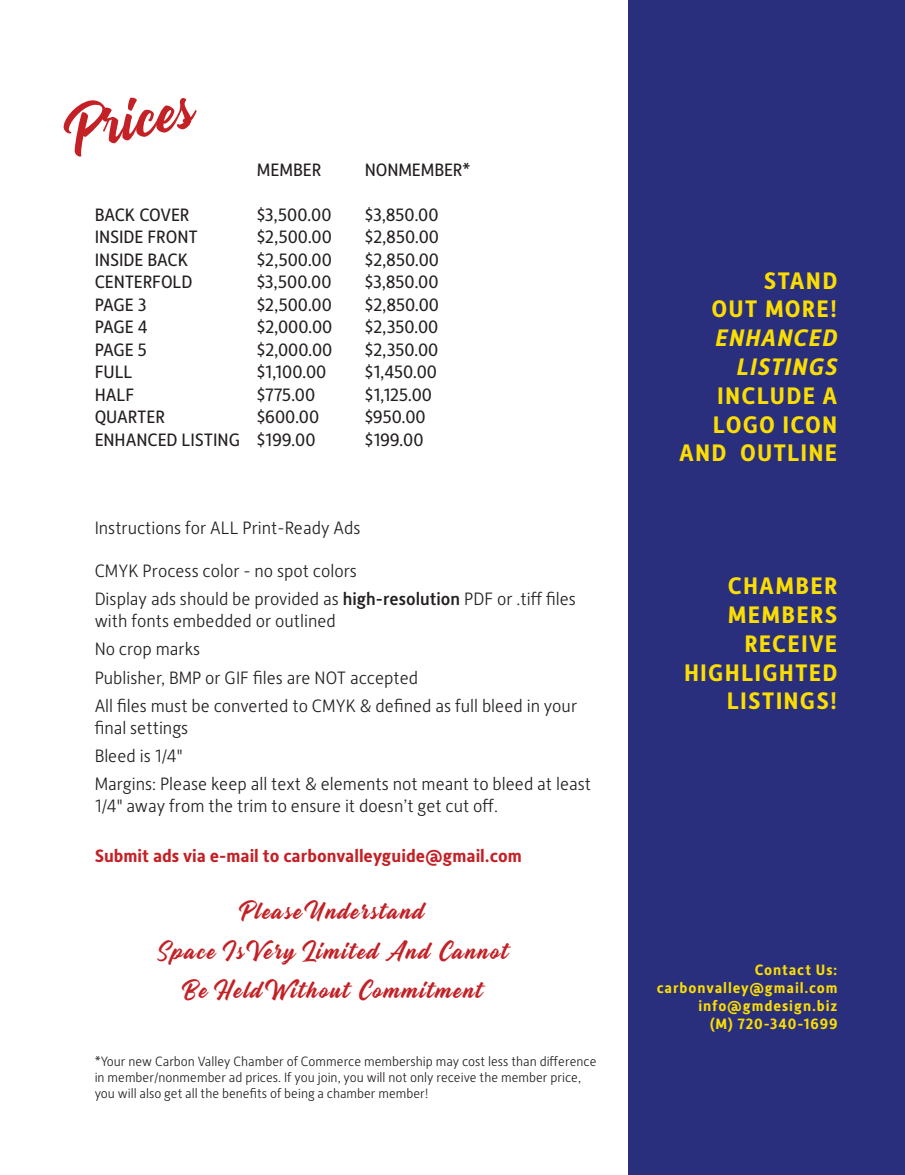
<style>
.page{position:relative;width:905px;height:1175px;background:#fff}
.page>*{position:absolute;margin:0;border:0;box-sizing:border-box;transform-origin:0 0}
.t1{font:78px "Madame";color:#c32126}
.t2{font:31.5px/39.6px "Madame";letter-spacing:.05em;color:#c32126;text-align:center}
.t3{font:700 24px/28.8px "Alber New";letter-spacing:.05em;color:#fbde00;text-align:right}
.t4{font:italic 700 24px/28.8px "Alber New";letter-spacing:.045em;color:#fbde00;text-align:right}
.t5{font:300 18px/28.3px "Alber New";color:#231f20}
.t6{font:18px "Alber New";letter-spacing:-.005em;color:#231f20}
.t7{font:700 18px "Alber New";color:#c32126}
.t8{font:700 15px/18px "Alber New";letter-spacing:.06em;color:#fbde00;text-align:right}
.t9{font:300 13.5px/16.2px "Alber New";color:#231f20}
.s1{font-weight:500}
</style>
<div class="page">
<div style="left:628px;top:0;width:276px;height:1174px;background:#2a2f7d"></div>
<h1 class="t1" style="left:67px;top:93px;width:122px;rotate:-12deg">Prices</h1>
<p class="t6" style="left:257px;top:158px;width:66px">MEMBER</p>
<p class="t6" style="left:365px;top:158px;width:107px">NONMEMBER*</p>
<p class="t6" style="left:95px;top:203px;width:96px">BACK COVER</p>
<p class="t6" style="left:257px;top:203px;width:76px">$3,500.00</p>
<p class="t6" style="left:365px;top:203px;width:75px">$3,850.00</p>
<p class="t6" style="left:95px;top:225px;width:105px">INSIDE FRONT</p>
<p class="t6" style="left:257px;top:225px;width:77px">$2,500.00</p>
<p class="t6" style="left:365px;top:225px;width:76px">$2,850.00</p>
<p class="t6" style="left:95px;top:248px;width:95px">INSIDE BACK</p>
<p class="t6" style="left:257px;top:248px;width:77px">$2,500.00</p>
<p class="t6" style="left:365px;top:248px;width:76px">$2,850.00</p>
<p class="t6" style="left:95px;top:270px;width:99px">CENTERFOLD</p>
<p class="t6" style="left:257px;top:270px;width:76px">$3,500.00</p>
<p class="t6" style="left:365px;top:270px;width:75px">$3,850.00</p>
<p class="t6" style="left:95px;top:293px;width:53px">PAGE 3</p>
<p class="t6" style="left:257px;top:293px;width:77px">$2,500.00</p>
<p class="t6" style="left:365px;top:293px;width:76px">$2,850.00</p>
<p class="t6" style="left:95px;top:315px;width:54px">PAGE 4</p>
<p class="t6" style="left:257px;top:315px;width:77px">$2,000.00</p>
<p class="t6" style="left:365px;top:315px;width:75px">$2,350.00</p>
<p class="t6" style="left:95px;top:338px;width:54px">PAGE 5</p>
<p class="t6" style="left:257px;top:338px;width:77px">$2,000.00</p>
<p class="t6" style="left:365px;top:338px;width:75px">$2,350.00</p>
<p class="t6" style="left:95px;top:360px;width:39px">FULL</p>
<p class="t6" style="left:257px;top:360px;width:71px">$1,100.00</p>
<p class="t6" style="left:365px;top:360px;width:74px">$1,450.00</p>
<p class="t6" style="left:95px;top:383px;width:41px">HALF</p>
<p class="t6" style="left:257px;top:383px;width:60px">$775.00</p>
<p class="t6" style="left:365px;top:383px;width:69px">$1,125.00</p>
<p class="t6" style="left:95px;top:405px;width:72px">QUARTER</p>
<p class="t6" style="left:257px;top:405px;width:64px">$600.00</p>
<p class="t6" style="left:365px;top:405px;width:62px">$950.00</p>
<p class="t6" style="left:95px;top:428px;width:222px">ENHANCED LISTING $199.00</p>
<p class="t6" style="left:365px;top:428px;width:60px">$199.00</p>
<p class="t5" style="left:95px;top:512px;width:267px">Instructions for ALL Print-Ready Ads</p>
<p class="t5" style="left:95px;top:555px;width:482px">CMYK Process color - no spot colors<br>Display ads should be provided as <span class="s1">high-resolution</span> PDF or .tiff files</p>
<p class="t5" style="left:95px;top:605px;width:484px">with fonts embedded or outlined<br>No crop marks<br>Publisher, BMP or GIF files are NOT accepted<br>All files must be converted to CMYK &amp; defined as full bleed in your</p>
<p class="t5" style="left:95px;top:712px;width:498px">final settings<br>Bleed is 1/4"<br>Margins: Please keep all text &amp; elements not meant to bleed at least</p>
<p class="t5" style="left:95px;top:790px;width:405px">1/4" away from the trim to ensure it doesn’t get cut off.</p>
<p class="t7" style="left:95px;top:843px;width:428px">Submit ads via e-mail to carbonvalleyguide@gmail.com</p>
<h2 class="t2" style="left:159px;top:891px;width:351px">Please Understand<br>Space Is Very Limited And Cannot<br>Be Held Without Commitment</h2>
<p class="t9" style="left:95px;top:1052px;width:503px">*Your new Carbon Valley Chamber of Commerce membership may cost less than difference in member/nonmember ad prices. If you join, you will not only receive the member price, you will also get all the benefits of being a chamber member!</p>
<h3 class="t3" style="left:711px;top:265px;width:127px">STAND<br>OUT MORE!</h3>
<h3 class="t4" style="left:715px;top:322px;width:123px">ENHANCED<br>LISTINGS</h3>
<h3 class="t3" style="left:679px;top:380px;width:160px">INCLUDE A<br>LOGO ICON<br>AND OUTLINE</h3>
<h3 class="t3" style="left:684px;top:570px;width:155px">CHAMBER<br>MEMBERS<br>RECEIVE<br>HIGHLIGHTED<br>LISTINGS!</h3>
<p class="t8" style="left:657px;top:960px;width:182px">Contact Us: carbonvalley@gmail.com info@gmdesign.biz<br>(M) 720-340-1699</p>
</div>
